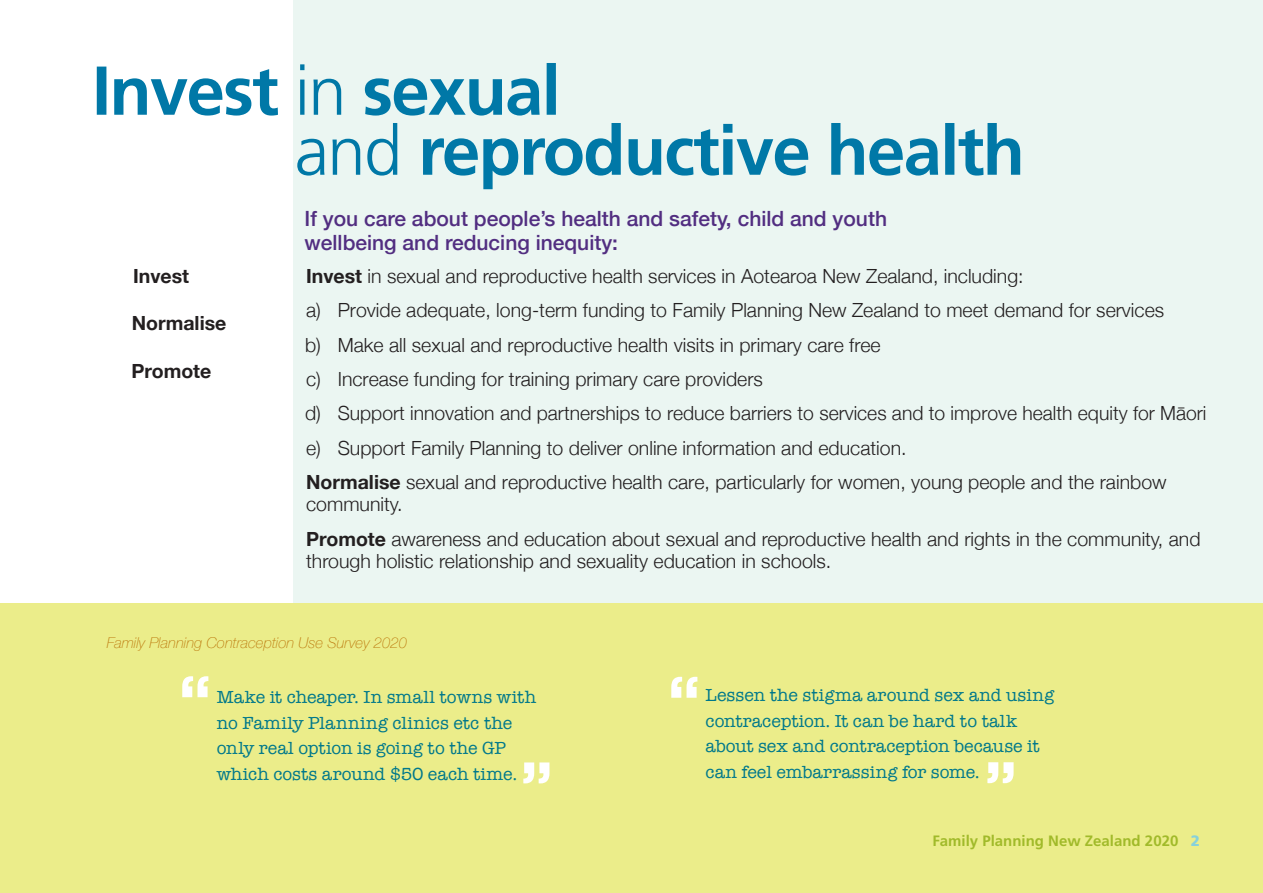
<style>
.page{position:relative;width:1263px;height:893px;background:#ebf6f2}
.page>*{position:absolute;margin:0;border:0;box-sizing:border-box;transform-origin:0 0}
.n{font:700 90px "Eurostile";color:#fff}
.intro{font:500 21px/24.2px "Helvetica Neue";color:#522e81}
.bt{font:300 19.5px/34.3px "Helvetica Neue";color:#231f20}
.n-2{font:300 19.5px/22.2px "Helvetica Neue";color:#231f20}
.n-3{font:700 19.5px "Helvetica Neue";color:#231f20}
.Quote2_small_blue{font:18px/25.5px "American Typewriter";color:#00788b}
.Label_2{font:italic 100 15px "Helvetica Neue";color:#bd7a0f}
.FP_survey{font:700 15px "Frutiger";color:#a1ba2a}
.s1{font-weight:700}
.s2{font-weight:900;color:#87d1db}
</style>
<div class="page">
<div style="left:0;top:0;width:292px;height:893px;background:#fff"></div>
<svg style="left:297px;top:123px;width:723px;height:66px"></svg>
<svg style="left:97px;top:63px;width:459px;height:53px"></svg>
<div style="left:0;top:604px;width:1263px;height:289px;background:#ebed8a"></div>
<p class="n-3" style="left:133px;top:261px;width:57px">Invest</p>
<p class="n-3" style="left:132px;top:308px;width:96px">Normalise</p>
<p class="n-3" style="left:132px;top:356px;width:81px">Promote</p>
<p class="intro" style="left:305px;top:204px;width:584px">If you care about people’s health and safety, child and youth wellbeing and reducing inequity:</p>
<p class="n-2" style="left:306px;top:264px;width:719px"><span class="s1">Invest</span> in sexual and reproductive health services in Aotearoa New Zealand, including:</p>
<p class="bt" style="left:305px;top:292px;width:903px">a) Provide adequate, long-term funding to Family Planning New Zealand to meet demand for services<br>b) Make all sexual and reproductive health visits in primary care free<br>c) Increase funding for training primary care providers<br>d) Support innovation and partnerships to reduce barriers to services and to improve health equity for Māori e) Support Family Planning to deliver online information and education.</p>
<p class="n-2" style="left:306px;top:470px;width:862px"><span class="s1">Normalise</span> sexual and reproductive health care, particularly for women, young people and the rainbow community.</p>
<p class="n-2" style="left:306px;top:526px;width:896px"><span class="s1">Promote</span> awareness and education about sexual and reproductive health and rights in the community, and through holistic relationship and sexuality education in schools.</p>
<p class="Label_2" style="left:107px;top:631px;width:302px">Family Planning Contraception Use Survey 2020</p>
<p class="n" style="left:179px;top:659px;width:35px">“</p>
<p class="Quote2_small_blue" style="left:217px;top:684px;width:321px">Make it cheaper. In small towns with no Family Planning clinics etc the only real option is going to the GP which costs around $50 each time.</p>
<h1 class="n" style="left:519px;top:744px;width:35px">”</h1>
<p class="n" style="left:668px;top:659px;width:35px">“</p>
<p class="Quote2_small_blue" style="left:705px;top:682px;width:350px">Lessen the stigma around sex and using contraception. It can be hard to talk about sex and contraception because it can feel embarrassing for some.</p>
<p class="n" style="left:983px;top:744px;width:35px">”</p>
<p class="FP_survey" style="left:932px;top:832px;width:269px">Family Planning New Zealand 2020 <span class="s2">2</span></p>
</div>
